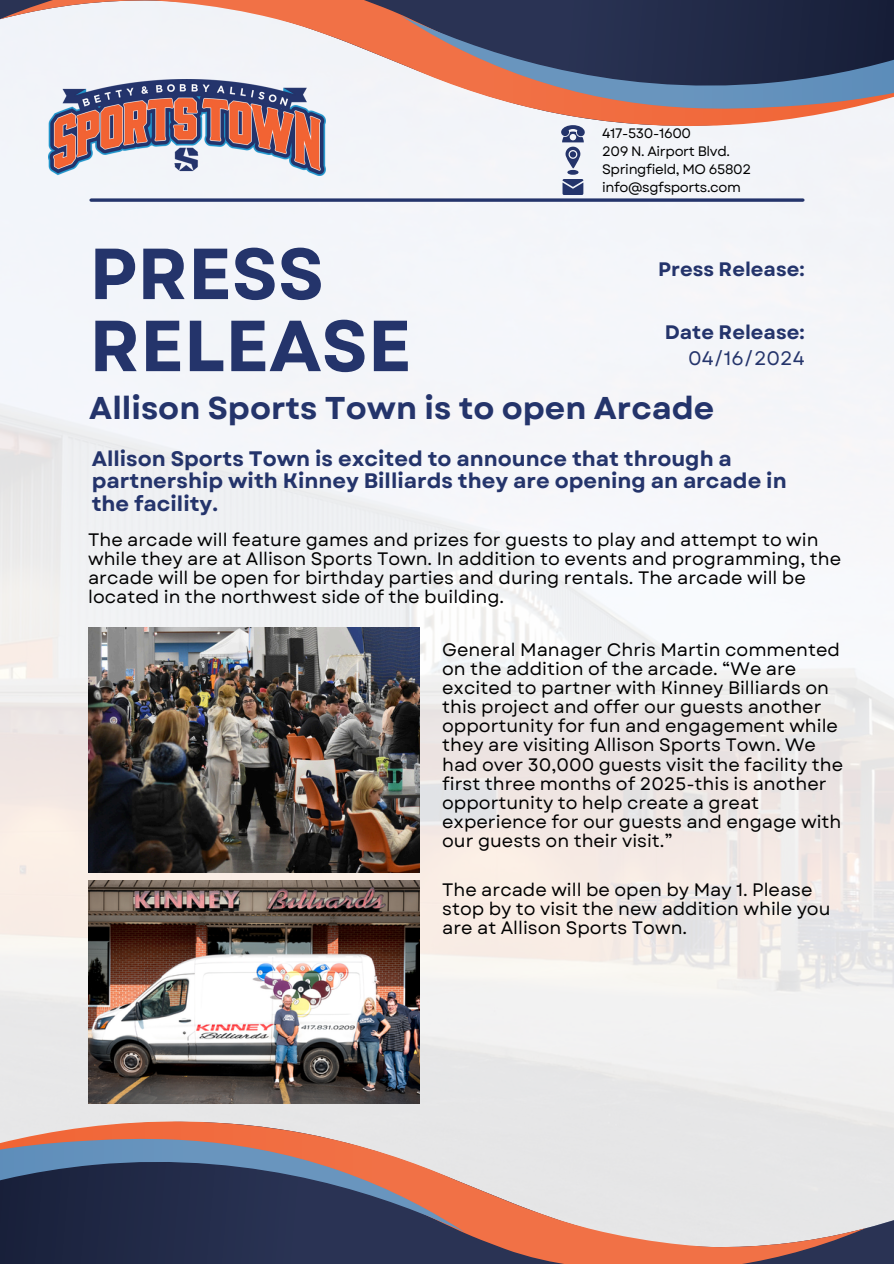
<style>
.page{position:relative;width:894px;height:1264px;background:#fff}
.page>*{position:absolute;margin:0;border:0;box-sizing:border-box;transform-origin:0 0}
.t1{font:700 72px/72px "Garet";color:#24346b}
.t2{font:700 31.5px "Garet";color:#24346b}
.t3{font:700 21px/22.5px "Garet";color:#24346b}
.t4{font:700 19.5px "Garet";color:#24346b}
.t5{font:19.5px "Garet";color:#24346b}
.t6{font:18px/19.2px "Garet";color:#000}
.t7{font:13.65px/18.3px "Garet";letter-spacing:-.025em;color:#000}
</style>
<div class="page">
<img style="left:0;top:144px;width:893px;height:967px">
<svg style="left:91px;top:198px;width:711px;height:4px;background:#435180"></svg>
<img style="left:88px;top:627px;width:331px;height:245px">
<img style="left:88px;top:880px;width:331px;height:223px">
<svg style="left:0;top:0;width:893px;height:144px;fill:#f1f3f8"></svg>
<svg style="left:400px;top:15px;width:493px;height:100px;background:#685d6d"></svg>
<div style="left:567px;top:170px;width:11px;height:5px;background:#24346b;border-radius:50%"></div>
<svg style="left:561px;top:125px;width:23px;height:43px"></svg>
<svg style="left:562px;top:179px;width:21px;height:16px"></svg>
<svg style="left:865px;top:1111px;width:28px;height:152px;background:#b6b8c1"></svg>
<svg style="left:0;top:1103px;width:865px;height:160px;background:#c2b3b4"></svg>
<svg style="left:0;top:1132px;width:464px;height:100px;background:#685c6b"></svg>
<img style="left:49px;top:80px;width:276px;height:95px">
<h6 class="t7" style="left:602px;top:124px;width:91px">417-530-1600</h6>
<p class="t7" style="left:602px;top:142px;width:151px">209 N. Airport Blvd.<br>Springfield, MO 65802</p>
<p class="t7" style="left:602px;top:178px;width:140px">info@sgfsports.com</p>
<p class="t1" style="left:89px;top:238px;width:323px">PRESS<br>RELEASE</p>
<p class="t2" style="left:89px;top:385px;width:626px">Allison Sports Town is to open Arcade</p>
<p class="t3" style="left:92px;top:447px;width:696px">Allison Sports Town is excited to announce that through a partnership with Kinney Billiards they are opening an arcade in the facility.</p>
<p class="t4" style="left:658px;top:255px;width:148px">Press Release:</p>
<p class="t4" style="left:664px;top:318px;width:141px">Date Release:</p>
<h1 class="t5" style="left:688px;top:344px;width:118px">04/16/2024</h1>
<p class="t6" style="left:88px;top:530px;width:754px">The arcade will feature games and prizes for guests to play and attempt to win while they are at Allison Sports Town. In addition to events and programming, the arcade will be open for birthday parties and during rentals. The arcade will be located in the northwest side of the building.</p>
<h3 class="t6" style="left:442px;top:640px;width:402px">General Manager Chris Martin commented on the addition of the arcade. “We are excited to partner with Kinney Billiards on this project and offer our guests another opportunity for fun and engagement while they are visiting Allison Sports Town. We had over 30,000 guests visit the facility the first three months of 2025-this is another opportunity to help create a great experience for our guests and engage with our guests on their visit.”</h3>
<h3 class="t6" style="left:442px;top:880px;width:390px">The arcade will be open by May 1. Please stop by to visit the new addition while you are at Allison Sports Town.</h3>
</div>
